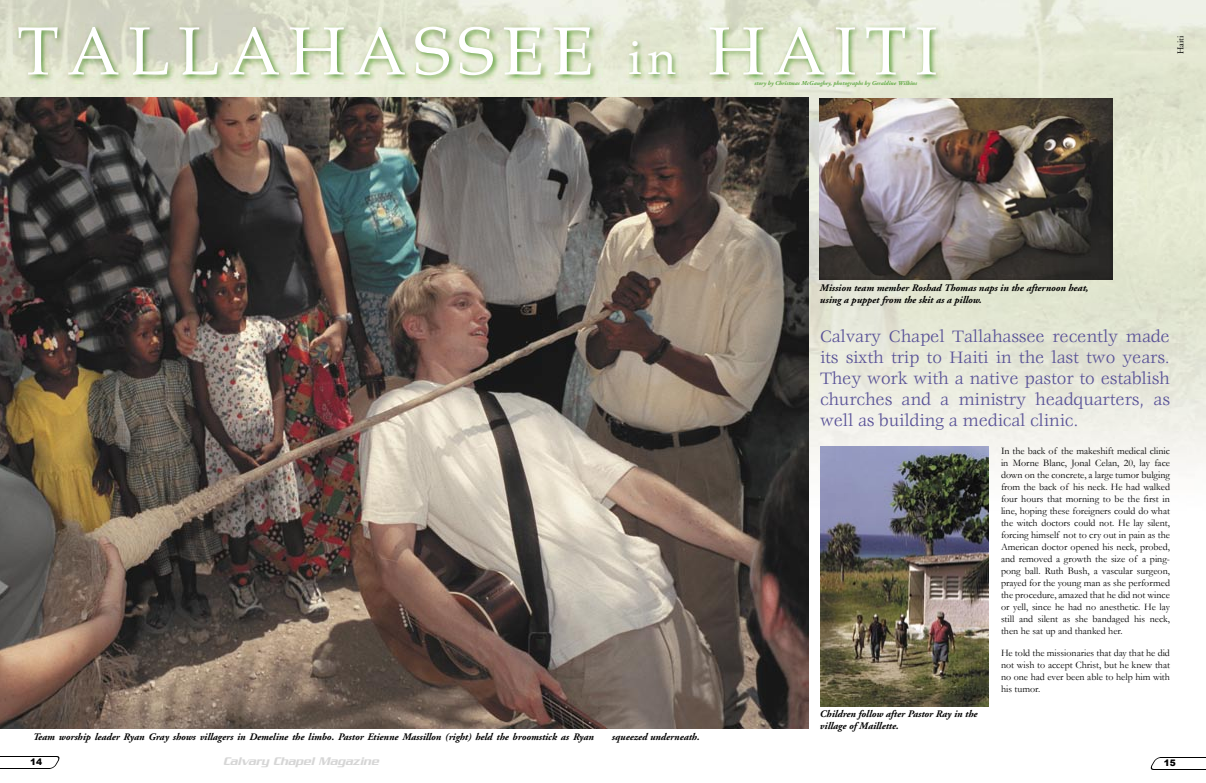
<style>
.page{position:relative;width:1206px;height:783px;background:#fff}
.page>*{position:absolute;margin:0;border:0;box-sizing:border-box;transform-origin:0 0}
.t1{font:68px "Book Antiqua";letter-spacing:.12em;color:#fff}
.t2{font:18px/21px "Vorace S Si";letter-spacing:-.01em;color:#585197;text-align:justify}
.t3{font:italic 12px "Boost S Si";color:#d6d6d6}
.t4{font:10px/12px "Garamond";color:#000;text-align:justify}
.t5{font:italic 700 10px/12px "Adobe Garamond";color:#000}
.t6{font:9px "Adobe Garamond";letter-spacing:-.005em;color:#000}
.t7{font:900 9px "Arial";color:#000}
.t8{font:italic 700 6px "Adobe Garamond";color:#60a742}
.s1{font-size:48px}
</style>
<div class="page">
<img style="left:0;top:0;width:1206px;height:516px">
<svg style="left:0;top:756px;width:60px;height:13px"></svg>
<svg style="left:1150px;top:757px;width:56px;height:13px"></svg>
<img style="left:14px;top:23px;width:930px;height:61px">
<img style="left:820px;top:446px;width:169px;height:260px">
<img style="left:0;top:97px;width:808px;height:632px">
<img style="left:820px;top:98px;width:293px;height:181px">
<h1 class="t1" style="left:17px;top:4px;width:922px">TALLAHASSEE <span class="s1">in</span> HAITI</h1>
<p class="t8" style="left:755px;top:80px;width:164px">story by Christmas McGaughey, photographs by Geraldine Wilkins</p>
<p class="t5" style="left:820px;top:282px;width:270px">Mission team member Roshad Thomas naps in the afternoon heat, using a puppet from the skit as a pillow.</p>
<p class="t6" style="left:1176px;top:54px;width:20px;rotate:-90deg">Haiti</p>
<p class="t5" style="left:33px;top:731px;width:562px">Team worship leader Ryan Gray shows villagers in Demeline the limbo. Pastor Etienne Massillon (right) held the broomstick as Ryan</p>
<p class="t5" style="left:612px;top:731px;width:89px">squeezed underneath.</p>
<h2 class="t2" style="left:820px;top:327px;width:352px">Calvary Chapel Tallahassee recently made its sixth trip to Haiti in the last two years.<br>They work with a native pastor to establish churches and a ministry headquarters, as well as building a medical clinic.</h2>
<p class="t4" style="left:1001px;top:444px;width:171px">In the back of the makeshift medical clinic in Morne Blanc, Jonal Celan, 20, lay face down on the concrete, a large tumor bulging from the back of his neck. He had walked four hours that morning to be the first in line, hoping these foreigners could do what the witch doctors could not. He lay silent, forcing himself not to cry out in pain as the American doctor opened his neck, probed, and removed a growth the size of a ping&shy;pong ball. Ruth Bush, a vascular surgeon, prayed for the young man as she performed the procedure, amazed that he did not wince or yell, since he had no anesthetic. He lay still and silent as she bandaged his neck, then he sat up and thanked her.</p>
<p class="t4" style="left:1001px;top:646px;width:171px">He told the missionaries that day that he did not wish to accept Christ, but he knew that no one had ever been able to help him with his tumor.</p>
<p class="t5" style="left:820px;top:708px;width:159px">Children follow after Pastor Ray in the village of Maillette.</p>
<p class="t3" style="left:223px;top:755px;width:157px">Calvary Chapel Magazine</p>
<p class="t7" style="left:30px;top:756px;width:14px">14</p>
<p class="t7" style="left:1164px;top:757px;width:14px">15</p>
</div>
